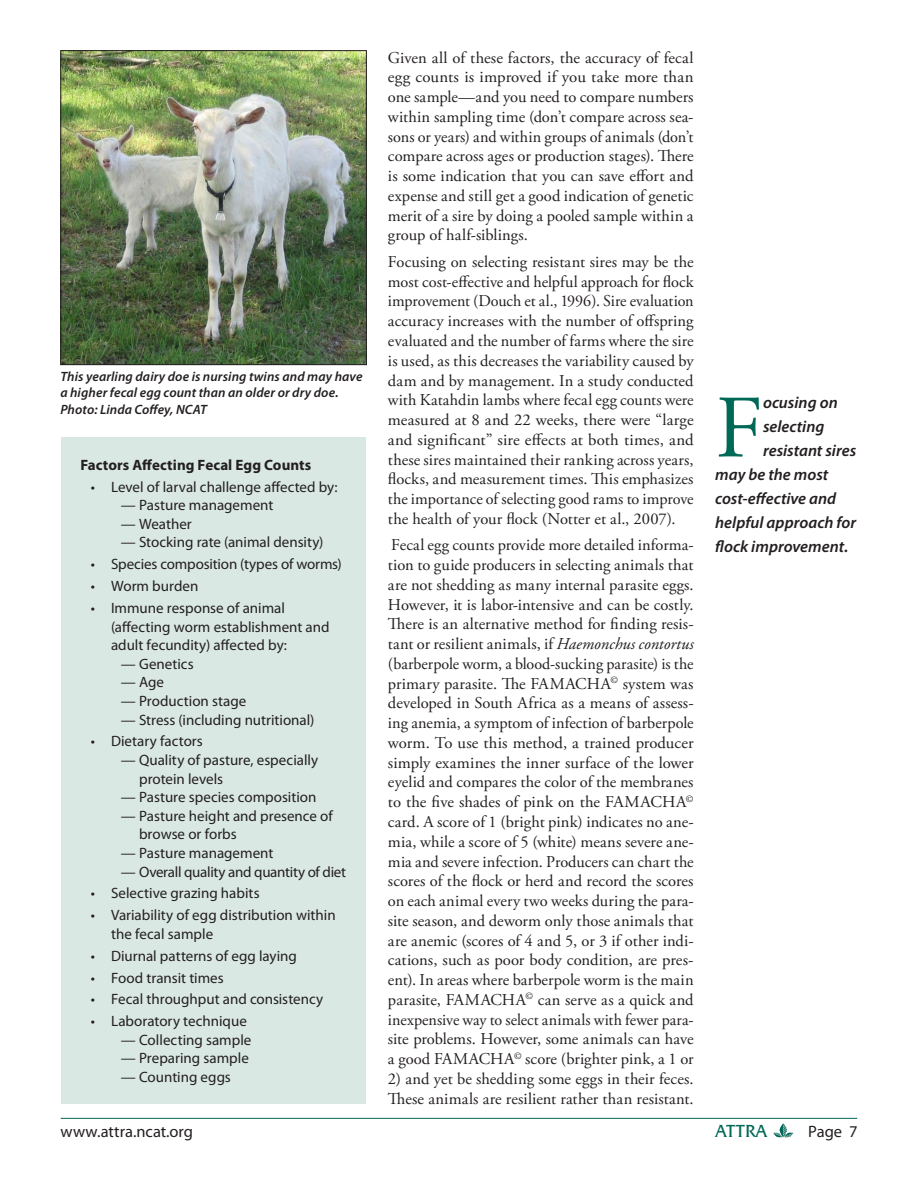
<style>
.page{position:relative;width:918px;height:1188px;background:#fff}
.page>*{position:absolute;margin:0;border:0;box-sizing:border-box;transform-origin:0 0}
.t1{font:88.95px "Adobe Garamond Pro";color:#006857}
.t2{font:18px "Friz Quadrata IT Cby BT";letter-spacing:-.01em;color:#006857}
.t3{font:16.5px/19.8px "Adobe Garamond Pro";letter-spacing:.005em;color:#231f20;text-align:justify}
.t4{font:italic 600 16.5px "Myriad Pro";color:#231f20}
.t5{font:16.5px "Myriad Pro";color:#231f20}
.t6{font:15px/18.6px "Myriad Pro";color:#231f20}
.t7{font:15px "Myriad Pro";letter-spacing:-.02em;color:#231f20}
.t8{font:700 15px "Myriad Pro";letter-spacing:.005em;color:#231f20}
.t9{font:italic 600 13.5px/16.5px "Myriad Pro";letter-spacing:.01em;color:#231f20}
.s1{font-style:italic}
</style>
<div class="page">
<svg style="left:773px;top:1123px;width:20px;height:15px"></svg>
<hr style="left:61px;top:1118px;width:796px;height:1px;background:#006857">
<img style="left:62px;top:52px;width:303px;height:311px">
<div style="left:60px;top:50px;width:307px;height:315px;border:1px solid #231f20"></div>
<div style="left:61px;top:437px;width:304px;height:667px;background:#dae8e4"></div>
<p class="t9" style="left:60px;top:369px;width:304px">This yearling dairy doe is nursing twins and may have a higher fecal egg count than an older or dry doe.<br>Photo: Linda Coffey, NCAT</p>
<p class="t8" style="left:80px;top:459px;width:232px">Factors Affecting Fecal Egg Counts</p>
<p class="t6" style="left:91px;top:479px;width:248px">• Level of larval challenge affected by:</p>
<p class="t6" style="left:121px;top:497px;width:154px">— Pasture management</p>
<p class="t6" style="left:121px;top:516px;width:72px">— Weather</p>
<p class="t6" style="left:121px;top:535px;width:204px">— Stocking rate (animal density)</p>
<p class="t6" style="left:91px;top:556px;width:252px">• Species composition (types of worms)</p>
<p class="t6" style="left:91px;top:578px;width:109px">• Worm burden</p>
<p class="t6" style="left:111px;top:600px;width:220px;text-indent:-20px">• Immune response of animal (affecting worm establishment and adult fecundity) affected by:</p>
<p class="t6" style="left:121px;top:656px;width:74px">— Genetics</p>
<p class="t6" style="left:121px;top:675px;width:45px">— Age</p>
<p class="t6" style="left:121px;top:693px;width:127px">— Production stage</p>
<p class="t6" style="left:121px;top:712px;width:195px">— Stress (including nutritional)</p>
<p class="t6" style="left:91px;top:734px;width:113px">• Dietary factors</p>
<p class="t6" style="left:139px;top:752px;width:181px;text-indent:-18px">— Quality of pasture, especially protein levels</p>
<p class="t6" style="left:121px;top:789px;width:197px">— Pasture species composition</p>
<p class="t6" style="left:139px;top:808px;width:195px;text-indent:-18px">— Pasture height and presence of browse or forbs</p>
<p class="t6" style="left:121px;top:845px;width:154px">— Pasture management</p>
<p class="t7" style="left:121px;top:866px;width:227px">— Overall quality and quantity of diet</p>
<p class="t6" style="left:91px;top:886px;width:170px">• Selective grazing habits</p>
<p class="t6" style="left:111px;top:907px;width:226px;text-indent:-20px">• Variability of egg distribution within the fecal sample</p>
<p class="t6" style="left:91px;top:948px;width:208px">• Diurnal patterns of egg laying</p>
<p class="t6" style="left:91px;top:970px;width:134px">• Food transit times</p>
<p class="t6" style="left:91px;top:992px;width:234px">• Fecal throughput and consistency</p>
<p class="t6" style="left:91px;top:1013px;width:157px">• Laboratory technique</p>
<p class="t6" style="left:121px;top:1032px;width:132px">— Collecting sample</p>
<p class="t6" style="left:121px;top:1051px;width:129px">— Preparing sample</p>
<p class="t6" style="left:121px;top:1069px;width:111px">— Counting eggs</p>
<p class="t3" style="left:388px;top:49px;width:307px">Given all of these factors, the accuracy of fecal egg counts is improved if you take more than one sample—and you need to compare numbers within sampling time (don’t compare across sea&shy;sons or years) and within groups of animals (don’t compare across ages or production stages). There is some indication that you can save effort and expense and still get a good indication of genetic merit of a sire by doing a pooled sample within a group of half-siblings.</p>
<p class="t3" style="left:388px;top:253px;width:307px">Focusing on selecting resistant sires may be the most cost-effective and helpful approach for flock improvement (Douch et al., 1996). Sire evaluation accuracy increases with the number of offspring evaluated and the number of farms where the sire is used, as this decreases the variability caused by dam and by management. In a study conducted with Katahdin lambs where fecal egg counts were measured at 8 and 22 weeks, there were “large and significant” sire effects at both times, and these sires maintained their ranking across years, flocks, and measurement times. This emphasizes the importance of selecting good rams to improve the health of your flock (Notter et al., 2007).</p>
<p class="t3" style="left:388px;top:537px;width:307px">Fecal egg counts provide more detailed informa&shy;tion to guide producers in selecting animals that are not shedding as many internal parasite eggs.<br>However, it is labor-intensive and can be costly.<br>There is an alternative method for finding resis&shy;tant or resilient animals, if <span class="s1">Haemonchus contortus </span>(barberpole worm, a blood-sucking parasite) is the primary parasite. The FAMACHA<sup>©</sup> system was developed in South Africa as a means of assess&shy;ing anemia, a symptom of infection of barberpole worm. To use this method, a trained producer simply examines the inner surface of the lower eyelid and compares the color of the membranes to the five shades of pink on the FAMACHA<sup>© </sup>card. A score of 1 (bright pink) indicates no ane&shy;mia, while a score of 5 (white) means severe ane&shy;mia and severe infection. Producers can chart the scores of the flock or herd and record the scores on each animal every two weeks during the para&shy;site season, and deworm only those animals that are anemic (scores of 4 and 5, or 3 if other indi&shy;cations, such as poor body condition, are pres&shy;ent). In areas where barberpole worm is the main parasite, FAMACHA<sup>©</sup> can serve as a quick and inexpensive way to select animals with fewer para&shy;site problems. However, some animals can have a good FAMACHA<sup>©</sup> score (brighter pink, a 1 or</p>
<p class="t3" style="left:388px;top:1070px;width:307px">2) and yet be shedding some eggs in their feces.<br>These animals are resilient rather than resistant.</p>
<h1 class="t1" style="left:715px;top:393px;width:49px">F</h1>
<p class="t4" style="left:763px;top:397px;width:76px">ocusing on</p>
<p class="t4" style="left:763px;top:421px;width:63px">selecting</p>
<p class="t4" style="left:763px;top:445px;width:95px">resistant sires</p>
<p class="t4" style="left:715px;top:469px;width:115px">may be the most</p>
<p class="t4" style="left:715px;top:493px;width:122px">cost-effective and</p>
<p class="t4" style="left:715px;top:517px;width:143px">helpful approach for</p>
<p class="t4" style="left:715px;top:541px;width:135px">flock improvement.</p>
<p class="t5" style="left:60px;top:1126px;width:134px">www.attra.ncat.org</p>
<p class="t2" style="left:715px;top:1120px;width:53px">ATTRA</p>
<p class="t5" style="left:808px;top:1126px;width:51px">Page 7</p>
</div>
